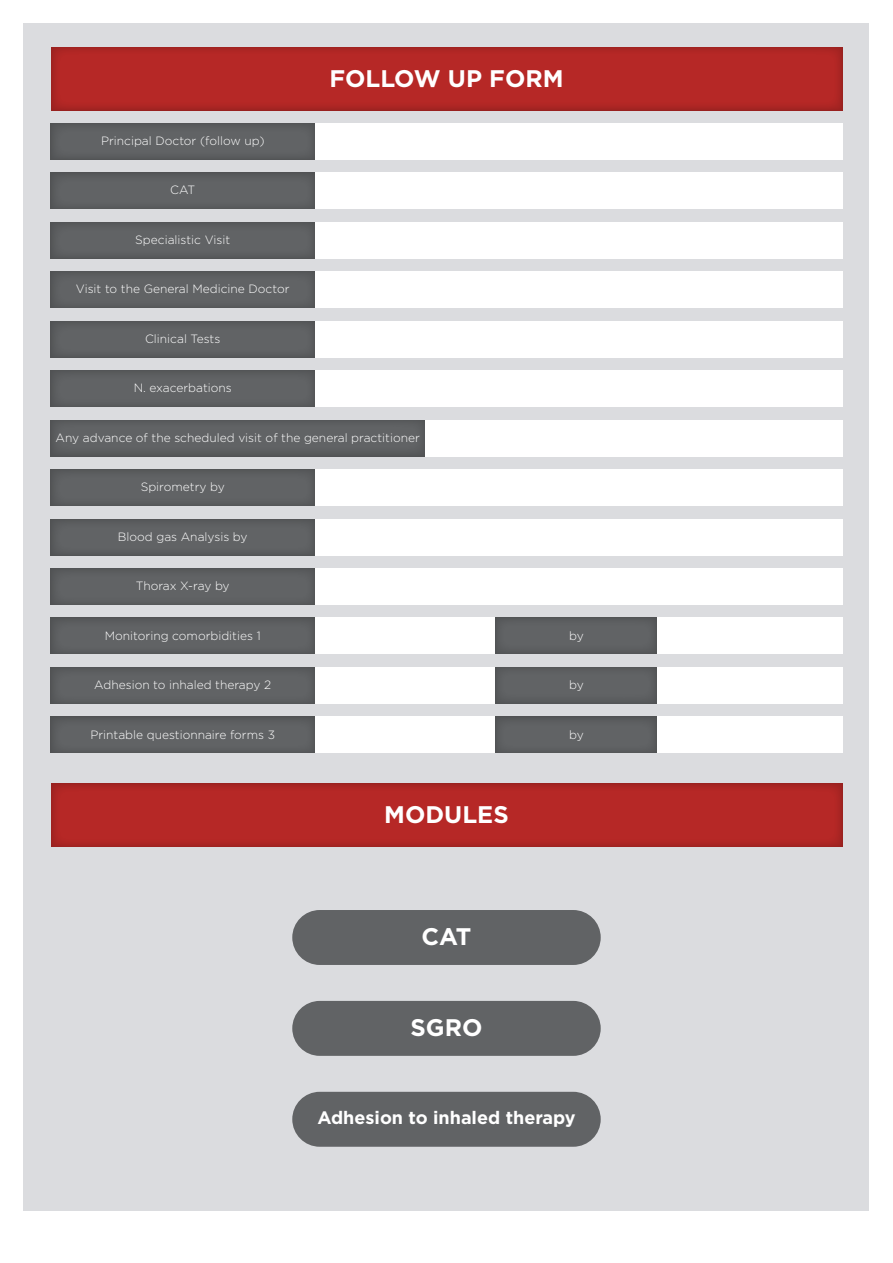
<style>
.page{position:relative;width:893px;height:1263px;background:#fff}
.page>*{position:absolute;margin:0;border:0;box-sizing:border-box;transform-origin:0 0}
.t1{font:700 24px "Gotham";color:#fff}
.t2{font:700 18px "Gotham";color:#fff}
.t3{font:300 12px "Gotham";color:#fff}
.t4{font:300 12px "Gotham";letter-spacing:-.02em;color:#fff}
</style>
<div class="page">
<div style="left:24px;top:24px;width:845px;height:1187px;background:#dbdcdf"></div>
<div style="left:51px;top:47px;width:791px;height:63px;background:linear-gradient(to right,#b42826,#b42826)"></div>
<div style="left:51px;top:123px;width:791px;height:37px;background:#fff"></div>
<div style="left:51px;top:123px;width:264px;height:37px;background:#616365"></div>
<div style="left:51px;top:172px;width:791px;height:37px;background:#fff"></div>
<div style="left:51px;top:172px;width:264px;height:37px;background:#616365"></div>
<div style="left:51px;top:222px;width:791px;height:37px;background:#fff"></div>
<div style="left:51px;top:222px;width:264px;height:37px;background:#616365"></div>
<div style="left:51px;top:271px;width:791px;height:37px;background:#fff"></div>
<div style="left:51px;top:271px;width:264px;height:37px;background:#616365"></div>
<div style="left:51px;top:321px;width:791px;height:36px;background:#fff"></div>
<div style="left:51px;top:321px;width:264px;height:36px;background:#616365"></div>
<div style="left:51px;top:370px;width:791px;height:37px;background:#fff"></div>
<div style="left:51px;top:370px;width:264px;height:37px;background:#616365"></div>
<div style="left:51px;top:420px;width:791px;height:36px;background:#fff"></div>
<div style="left:51px;top:420px;width:374px;height:36px;background:#616365"></div>
<div style="left:51px;top:469px;width:791px;height:37px;background:#fff"></div>
<div style="left:51px;top:469px;width:264px;height:37px;background:#616365"></div>
<div style="left:51px;top:519px;width:791px;height:36px;background:#fff"></div>
<div style="left:51px;top:519px;width:264px;height:36px;background:#616365"></div>
<div style="left:51px;top:568px;width:791px;height:37px;background:#fff"></div>
<div style="left:51px;top:568px;width:264px;height:37px;background:#616365"></div>
<div style="left:51px;top:618px;width:791px;height:36px;background:#fff"></div>
<div style="left:51px;top:618px;width:264px;height:36px;background:#616365"></div>
<div style="left:51px;top:667px;width:791px;height:37px;background:#fff"></div>
<div style="left:51px;top:667px;width:264px;height:37px;background:#616365"></div>
<div style="left:51px;top:716px;width:791px;height:37px;background:#fff"></div>
<div style="left:51px;top:716px;width:264px;height:37px;background:#616365"></div>
<div style="left:292px;top:910px;width:309px;height:55px;background:#616365;border-radius:27px"></div>
<div style="left:292px;top:1001px;width:309px;height:55px;background:#616365;border-radius:27px"></div>
<div style="left:292px;top:1092px;width:309px;height:55px;background:#616365;border-radius:27px"></div>
<div style="left:496px;top:618px;width:161px;height:36px;background:#606264"></div>
<div style="left:496px;top:667px;width:161px;height:37px;background:#606264"></div>
<div style="left:496px;top:716px;width:161px;height:37px;background:#616365"></div>
<div style="left:51px;top:784px;width:791px;height:63px;background:linear-gradient(to right,#b42826,#b42826)"></div>
<h1 class="t1" style="left:329px;top:62px;width:236px">FOLLOW UP FORM</h1>
<p class="t3" style="left:101px;top:133px;width:165px">Principal Doctor (follow up)</p>
<p class="t3" style="left:170px;top:183px;width:27px">CAT</p>
<p class="t3" style="left:135px;top:232px;width:96px">Specialistic Visit</p>
<p class="t3" style="left:76px;top:282px;width:215px">Visit to the General Medicine Doctor</p>
<p class="t3" style="left:145px;top:331px;width:77px">Clinical Tests</p>
<p class="t3" style="left:134px;top:381px;width:100px">N. exacerbations</p>
<p class="t3" style="left:56px;top:430px;width:366px">Any advance of the scheduled visit of the general practitioner</p>
<p class="t3" style="left:141px;top:479px;width:86px">Spirometry by</p>
<p class="t3" style="left:118px;top:529px;width:131px">Blood gas Analysis by</p>
<p class="t4" style="left:136px;top:578px;width:95px">Thorax X-ray by</p>
<p class="t3" style="left:105px;top:628px;width:157px">Monitoring comorbidities 1</p>
<p class="t3" style="left:94px;top:677px;width:178px">Adhesion to inhaled therapy 2</p>
<p class="t3" style="left:90px;top:727px;width:186px">Printable questionnaire forms 3</p>
<p class="t3" style="left:569px;top:628px;width:16px">by</p>
<p class="t3" style="left:569px;top:677px;width:16px">by</p>
<p class="t3" style="left:569px;top:727px;width:16px">by</p>
<h1 class="t1" style="left:384px;top:799px;width:126px">MODULES</h1>
<h1 class="t1" style="left:421px;top:920px;width:52px">CAT</h1>
<h1 class="t1" style="left:410px;top:1011px;width:73px">SGRO</h1>
<h2 class="t2" style="left:317px;top:1105px;width:260px">Adhesion to inhaled therapy</h2>
</div>
